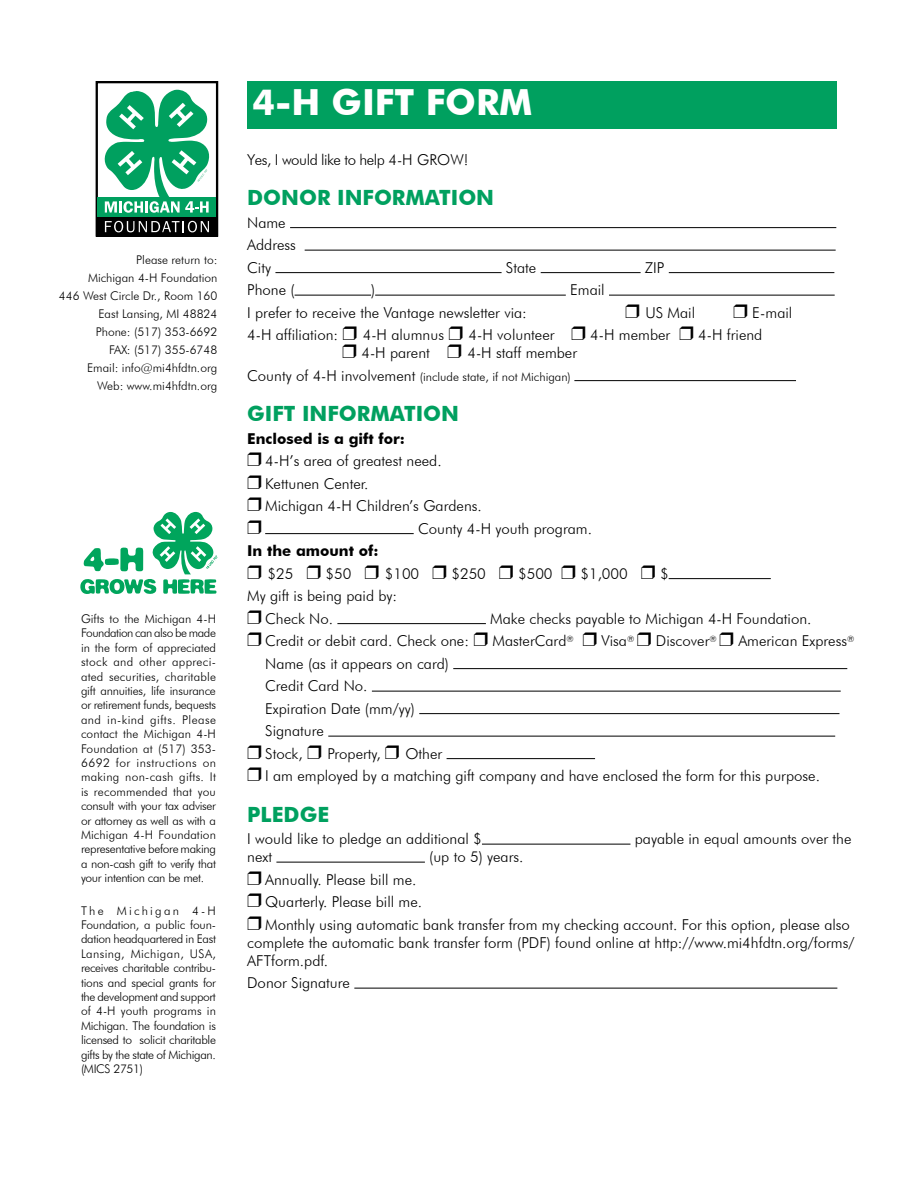
<style>
.page{position:relative;width:918px;height:1188px;background:#fff}
.page>*{position:absolute;margin:0;border:0;box-sizing:border-box;transform-origin:0 0}
.Headline{font:700 36px "Futura BT";color:#fff}
.Subhead{font:700 21px "Futura BT";color:#00a05f}
.Body{font:300 15px/18px "Futura BT";color:#000}
.Body_bold{font:700 15px "Futura BT";color:#000}
.Body-2{font:300 15px "Futura BT";letter-spacing:-.03em;color:#000}
.Body-3{font:300 12px/14.4px "Futura BT";color:#000;text-align:justify}
.s1{font-size:15px}
</style>
<div class="page">
<div style="left:247px;top:81px;width:590px;height:47px;background:#00a05f"></div>
<div style="left:96px;top:81px;width:122px;height:156px;border:2px solid #000"></div>
<div style="left:96px;top:216px;width:122px;height:21px;background:#000"></div>
<div style="left:98px;top:197px;width:118px;height:20px;background:#00a05f"></div>
<svg style="left:105px;top:221px;width:104px;height:11px"></svg>
<svg style="left:104px;top:90px;width:106px;height:123px"></svg>
<hr style="left:290px;top:227px;width:546px;height:1px;background:#000">
<hr style="left:305px;top:250px;width:531px;height:1px;background:#000">
<hr style="left:275px;top:272px;width:227px;height:1px;background:#000">
<hr style="left:541px;top:272px;width:100px;height:1px;background:#000">
<hr style="left:669px;top:272px;width:165px;height:1px;background:#000">
<hr style="left:295px;top:295px;width:76px;height:1px;background:#000">
<hr style="left:375px;top:295px;width:191px;height:1px;background:#000">
<hr style="left:609px;top:295px;width:226px;height:1px;background:#000">
<hr style="left:574px;top:380px;width:222px;height:1px;background:#000">
<hr style="left:265px;top:533px;width:149px;height:1px;background:#000">
<hr style="left:669px;top:578px;width:102px;height:1px;background:#000">
<hr style="left:337px;top:623px;width:149px;height:1px;background:#000">
<hr style="left:453px;top:668px;width:394px;height:1px;background:#000">
<hr style="left:372px;top:691px;width:469px;height:1px;background:#000">
<hr style="left:419px;top:713px;width:420px;height:1px;background:#000">
<hr style="left:328px;top:736px;width:507px;height:1px;background:#000">
<hr style="left:447px;top:758px;width:148px;height:1px;background:#000">
<hr style="left:482px;top:844px;width:148px;height:1px;background:#000">
<hr style="left:276px;top:862px;width:149px;height:1px;background:#000">
<hr style="left:354px;top:988px;width:483px;height:1px;background:#000">
<svg style="left:80px;top:512px;width:138px;height:82px"></svg>
<p class="Body-3" style="left:59px;top:251px;width:160px;line-height:18px;text-align:right">Please return to:<br>Michigan 4-H Foundation<br>446 West Circle Dr., Room 160<br>East Lansing, MI 48824<br>Phone: (517) 353-6692<br>FAX: (517) 355-6748<br>Email: info@mi4hfdtn.org<br>Web: www.mi4hfdtn.org</p>
<p class="Body-3" style="left:81px;top:611px;width:137px">Gifts to the Michigan 4-H Foundation can also be made in the form of appreciated stock and other appreci&shy;ated securities, charitable gift annuities, life insurance or retirement funds, bequests and in-kind gifts. Please contact the Michigan 4-H Foundation at (517) 353- 6692 for instructions on making non-cash gifts. It is recommended that you consult with your tax adviser or attorney as well as with a Michigan 4-H Foundation representative before making a non-cash gift to verify that your intention can be met.</p>
<p class="Body-3" style="left:81px;top:903px;width:137px">The Michigan 4-H Foundation, a public foun&shy;dation headquartered in East Lansing, Michigan, USA, receives charitable contribu&shy;tions and special grants for the development and support of 4‑H youth programs in Michigan. The foundation is licensed to solicit charitable gifts by the state of Michigan. (MICS 2751)</p>
<p class="Headline" style="left:253px;top:81px;width:281px">4-H GIFT FORM</p>
<p class="Body-2" style="left:247px;top:151px;width:223px">Yes, I would like to help 4-H GROW!</p>
<p class="Subhead" style="left:247px;top:185px;width:249px">DONOR INFORMATION</p>
<p class="Body" style="left:247px;top:214px;width:40px">Name</p>
<p class="Body" style="left:247px;top:236px;width:50px">Address</p>
<p class="Body" style="left:247px;top:259px;width:25px">City</p>
<p class="Body" style="left:506px;top:259px;width:32px">State</p>
<p class="Body" style="left:645px;top:259px;width:21px">ZIP</p>
<p class="Body" style="left:247px;top:281px;width:49px">Phone (</p>
<p class="Body" style="left:371px;top:281px;width:6px">)</p>
<p class="Body" style="left:570px;top:281px;width:36px">Email</p>
<p class="Body" style="left:247px;top:304px;width:281px">I prefer to receive the Vantage newsletter via:</p>
<p class="Body" style="left:625px;top:304px;width:71px">❒ US Mail</p>
<p class="Body" style="left:733px;top:304px;width:61px">❒ E-mail</p>
<p class="Body" style="left:342px;top:326px;width:422px;text-indent:-95px">4-H affiliation: ❒ 4-H alumnus ❒ 4-H volunteer ❒ 4-H member ❒ 4-H friend ❒ 4-H parent ❒ 4-H staff member</p>
<p class="Body-3" style="left:247px;top:369px;width:325px"><span class="s1">County of 4-H involvement</span> (include state, if not Michigan)</p>
<p class="Subhead" style="left:247px;top:401px;width:213px">GIFT INFORMATION</p>
<p class="Body_bold" style="left:247px;top:430px;width:159px">Enclosed is a gift for:</p>
<p class="Body" style="left:247px;top:452px;width:196px">❒ 4-H’s area of greatest need.</p>
<p class="Body" style="left:247px;top:475px;width:123px">❒ Kettunen Center.</p>
<p class="Body" style="left:247px;top:497px;width:236px">❒ Michigan 4-H Children’s Gardens.</p>
<p class="Body" style="left:418px;top:520px;width:176px">County 4-H youth program.</p>
<p class="Body_bold" style="left:247px;top:542px;width:133px">In the amount of:</p>
<p class="Body" style="left:247px;top:565px;width:423px">❒ $25 ❒ $50 ❒ $100 ❒ $250 ❒ $500 ❒ $1,000 ❒ $</p>
<p class="Body" style="left:247px;top:587px;width:152px">My gift is being paid by:</p>
<p class="Body" style="left:247px;top:610px;width:87px">❒ Check No.</p>
<p class="Body" style="left:490px;top:610px;width:323px">Make checks payable to Michigan 4-H Foundation.</p>
<p class="Body" style="left:247px;top:632px;width:609px">❒ Credit or debit card. Check one: ❒ MasterCard<sup>®</sup> ❒ Visa<sup>®</sup> ❒ Discover<sup>®</sup> ❒ American Express<sup>®</sup></p>
<p class="Body" style="left:265px;top:655px;width:185px">Name (as it appears on card)</p>
<p class="Body" style="left:265px;top:677px;width:104px">Credit Card No.</p>
<p class="Body" style="left:265px;top:700px;width:151px">Expiration Date (mm/yy)</p>
<p class="Body" style="left:265px;top:722px;width:60px">Signature</p>
<p class="Body" style="left:247px;top:745px;width:197px">❒ Stock, ❒ Property, ❒ Other</p>
<p class="Body" style="left:247px;top:767px;width:574px">❒ I am employed by a matching gift company and have enclosed the form for this purpose.</p>
<p class="Subhead" style="left:247px;top:802px;width:84px">PLEDGE</p>
<p class="Body" style="left:247px;top:830px;width:236px">I would like to pledge an additional $</p>
<p class="Body" style="left:635px;top:830px;width:218px">payable in equal amounts over the</p>
<p class="Body" style="left:247px;top:848px;width:26px">next</p>
<p class="Body" style="left:429px;top:848px;width:96px">(up to 5) years.</p>
<p class="Body" style="left:247px;top:871px;width:171px">❒ Annually. Please bill me.</p>
<p class="Body" style="left:247px;top:893px;width:177px">❒ Quarterly. Please bill me.</p>
<p class="Body" style="left:247px;top:916px;width:609px">❒ Monthly using automatic bank transfer from my checking account. For this option, please also complete the automatic bank transfer form (PDF) found online at http://www.mi4hfdtn.org/forms/<br>AFTform.pdf.</p>
<p class="Body" style="left:247px;top:974px;width:104px">Donor Signature</p>
</div>
